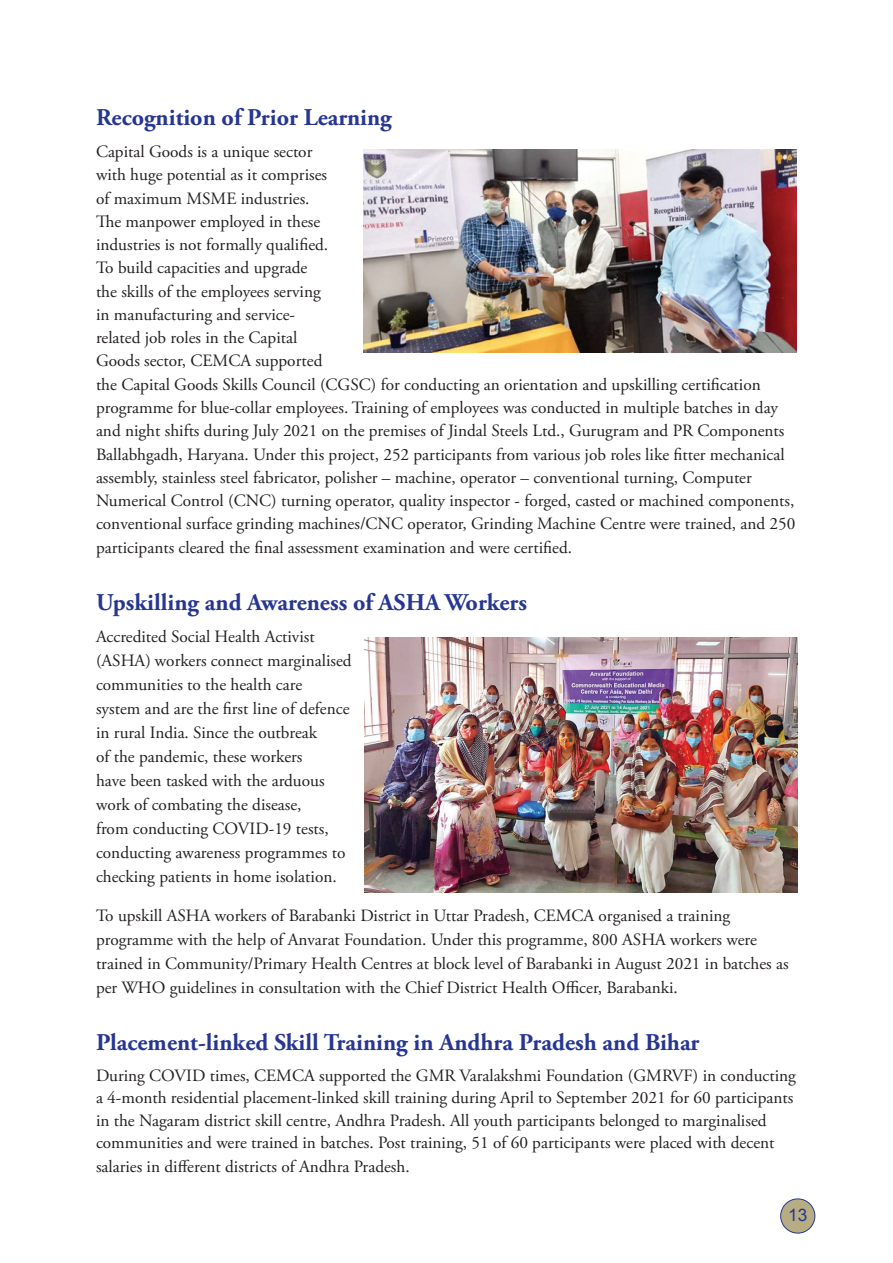
<style>
.page{position:relative;width:893px;height:1263px;background:#fff}
.page>*{position:absolute;margin:0;border:0;box-sizing:border-box;transform-origin:0 0}
.t1{font:700 24px "Adobe Garamond Pro";color:#263692}
.t2{font:17.25px/23.2px "Adobe Garamond Pro";color:#231f20}
.t3{font:17.25px "Arial";color:#263692}
</style>
<div class="page">
<img style="left:364px;top:150px;width:433px;height:203px">
<img style="left:364px;top:638px;width:434px;height:254px">
<div style="left:781px;top:1199px;width:34px;height:34px;background:#b7ad83;border-radius:50%"></div>
<div style="left:780px;top:1198px;width:35px;height:35px;border:1px solid #263692;border-radius:50%"></div>
<h1 class="t1" style="left:96px;top:104px;width:297px">Recognition of Prior Learning</h1>
<p class="t2" style="left:96px;top:141px;width:701px">Capital Goods is a unique sector<br>with huge potential as it comprises<br>of maximum MSME industries.<br>The manpower employed in these<br>industries is not formally qualified.<br>To build capacities and upgrade<br>the skills of the employees serving<br>in manufacturing and service-<br>related job roles in the Capital<br>Goods sector, CEMCA supported<br>the Capital Goods Skills Council (CGSC) for conducting an orientation and upskilling certification programme for blue-collar employees. Training of employees was conducted in multiple batches in day and night shifts during July 2021 on the premises of Jindal Steels Ltd., Gurugram and PR Components Ballabhgadh, Haryana. Under this project, 252 participants from various job roles like fitter mechanical assembly, stainless steel fabricator, polisher – machine, operator – conventional turning, Computer Numerical Control (CNC) turning operator, quality inspector - forged, casted or machined components, conventional surface grinding machines/CNC operator, Grinding Machine Centre were trained, and 250 participants cleared the final assessment examination and were certified.</p>
<h1 class="t1" style="left:96px;top:588px;width:433px">Upskilling and Awareness of ASHA Workers</h1>
<p class="t2" style="left:96px;top:625px;width:257px;line-height:24px">Accredited Social Health Activist (ASHA) workers connect marginalised communities to the health care<br>system and are the first line of defence in rural India. Since the outbreak<br>of the pandemic, these workers<br>have been tasked with the arduous work of combating the disease,<br>from conducting COVID-19 tests, conducting awareness programmes to checking patients in home isolation.</p>
<p class="t2" style="left:96px;top:904px;width:694px;line-height:24px">To upskill ASHA workers of Barabanki District in Uttar Pradesh, CEMCA organised a training programme with the help of Anvarat Foundation. Under this programme, 800 ASHA workers were trained in Community/Primary Health Centres at block level of Barabanki in August 2021 in batches as per WHO guidelines in consultation with the Chief District Health Officer, Barabanki.</p>
<h1 class="t1" style="left:96px;top:1028px;width:605px">Placement-linked Skill Training in Andhra Pradesh and Bihar</h1>
<p class="t2" style="left:96px;top:1065px;width:701px;line-height:22.8px">During COVID times, CEMCA supported the GMR Varalakshmi Foundation (GMRVF) in conducting a 4-month residential placement-linked skill training during April to September 2021 for 60 participants in the Nagaram district skill centre, Andhra Pradesh. All youth participants belonged to marginalised communities and were trained in batches. Post training, 51 of 60 participants were placed with decent salaries in different districts of Andhra Pradesh.</p>
<p class="t3" style="left:788px;top:1204px;width:21px">13</p>
</div>
